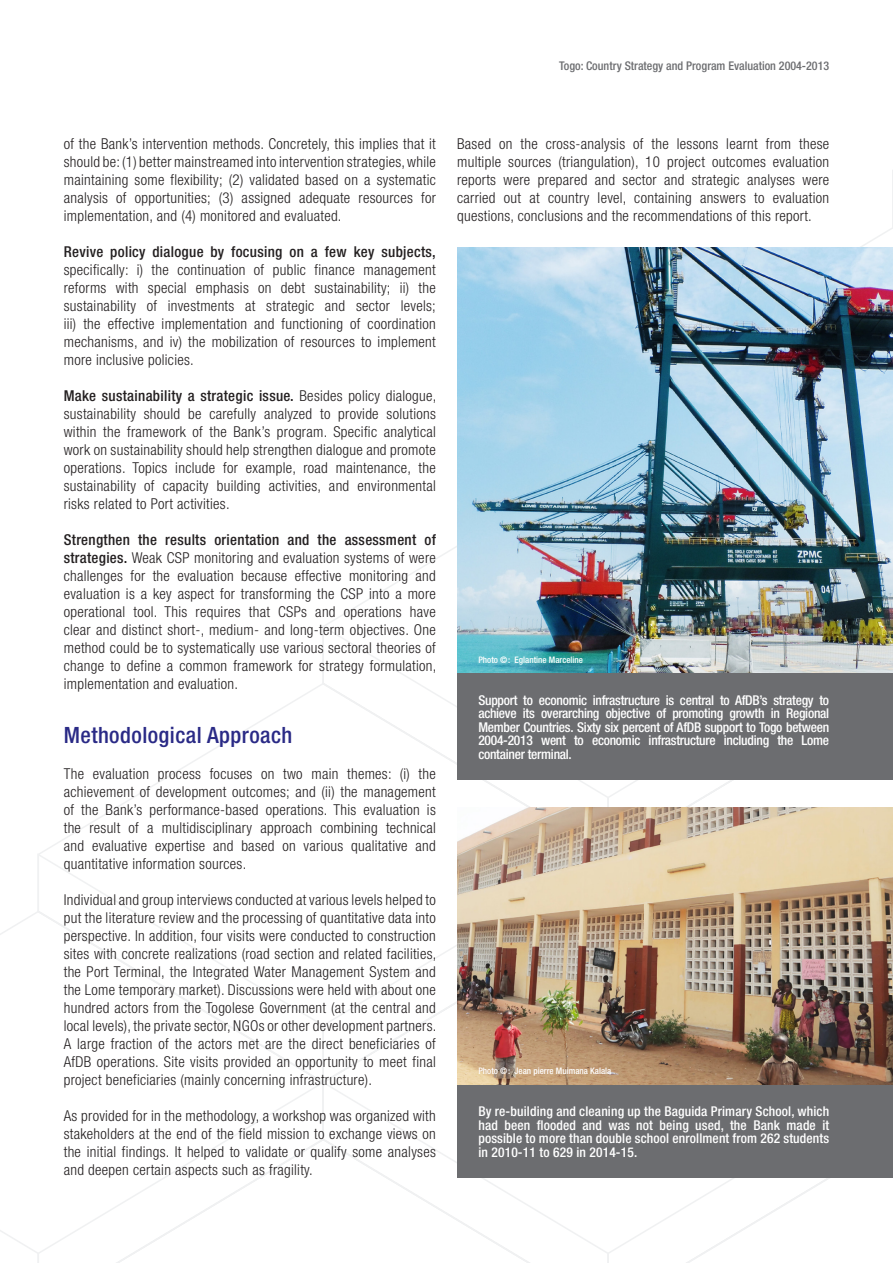
<style>
.page{position:relative;width:893px;height:1263px;background:#fff}
.page>*{position:absolute;margin:0;border:0;box-sizing:border-box;transform-origin:0 0}
.Headings_1{font:500 condensed 22.5px "Helvetica Neue LT Std";letter-spacing:.02em;color:#2a2a86}
.Plain_text{font:300 condensed 15px/18px "Helvetica Neue LT Std";letter-spacing:.02em;color:#231f20;text-align:justify}
.Figure_headings{font:500 condensed 13.5px/13.5px "Helvetica Neue LT Std";letter-spacing:-.005em;color:#fff;text-align:justify}
.Cover_-_Title_2{font:500 condensed 12px "Helvetica Neue LT Std";color:#6c6d70}
.Figure_headings-2{font:500 condensed 9px "Helvetica Neue LT Std";color:#fff}
.s1{font-weight:500}
</style>
<div class="page">
<svg style="left:42px;top:682px;width:564px;height:170px"></svg>
<svg style="left:0;top:910px;width:321px;height:170px"></svg>
<svg style="left:0;top:1230px;width:36px;height:22px"></svg>
<svg style="left:321px;top:1080px;width:95px;height:58px"></svg>
<svg style="left:36px;top:1138px;width:570px;height:125px"></svg>
<img style="left:457px;top:247px;width:436px;height:427px">
<div style="left:457px;top:674px;width:436px;height:106px;background:#6c6d70"></div>
<img style="left:457px;top:808px;width:436px;height:277px">
<div style="left:457px;top:1085px;width:436px;height:93px;background:#6c6d70"></div>
<p class="Cover_-_Title_2" style="left:559px;top:59px;width:271px">Togo: Country Strategy and Program Evaluation 2004-2013</p>
<p class="Plain_text" style="left:64px;top:134px;width:374px">of the Bank’s intervention methods. Concretely, this implies that it should be: (1) better mainstreamed into intervention strategies, while maintaining some flexibility; (2) validated based on a systematic analysis of opportunities; (3) assigned adequate resources for implementation, and (4) monitored and evaluated.</p>
<p class="Plain_text" style="left:64px;top:242px;width:374px"><span class="s1">Revive policy dialogue by focusing on a few key subjects, </span>specifically: i) the continuation of public finance management reforms with special emphasis on debt sustainability; ii) the sustainability of investments at strategic and sector levels; iii) the effective implementation and functioning of coordination mechanisms, and iv) the mobilization of resources to implement more inclusive policies.</p>
<p class="Plain_text" style="left:64px;top:386px;width:374px"><span class="s1">Make sustainability a strategic issue.</span> Besides policy dialogue, sustainability should be carefully analyzed to provide solutions within the framework of the Bank’s program. Specific analytical work on sustainability should help strengthen dialogue and promote operations. Topics include for example, road maintenance, the sustainability of capacity building activities, and environmental risks related to Port activities.</p>
<p class="Plain_text" style="left:64px;top:530px;width:374px"><span class="s1">Strengthen the results orientation and the assessment of strategies.</span> Weak CSP monitoring and evaluation systems of were challenges for the evaluation because effective monitoring and evaluation is a key aspect for transforming the CSP into a more operational tool. This requires that CSPs and operations have clear and distinct short-, medium- and long-term objectives. One method could be to systematically use various sectoral theories of change to define a common framework for strategy formulation, implementation and evaluation.</p>
<p class="Headings_1" style="left:64px;top:721px;width:230px">Methodological Approach</p>
<p class="Plain_text" style="left:64px;top:764px;width:374px">The evaluation process focuses on two main themes: (i) the achievement of development outcomes; and (ii) the management of the Bank’s performance-based operations. This evaluation is the result of a multidisciplinary approach combining technical and evaluative expertise and based on various qualitative and quantitative information sources.</p>
<p class="Plain_text" style="left:64px;top:890px;width:374px">Individual and group interviews conducted at various levels helped to put the literature review and the processing of quantitative data into perspective. In addition, four visits were conducted to construction sites with concrete realizations (road section and related facilities, the Port Terminal, the Integrated Water Management System and the Lome temporary market). Discussions were held with about one hundred actors from the Togolese Government (at the central and local levels), the private sector, NGOs or other development partners.<br>A large fraction of the actors met are the direct beneficiaries of AfDB operations. Site visits provided an opportunity to meet final project beneficiaries (mainly concerning infrastructure).</p>
<p class="Plain_text" style="left:64px;top:1106px;width:374px">As provided for in the methodology, a workshop was organized with stakeholders at the end of the field mission to exchange views on the initial findings. It helped to validate or qualify some analyses and deepen certain aspects such as fragility.</p>
<p class="Plain_text" style="left:457px;top:134px;width:374px">Based on the cross-analysis of the lessons learnt from these multiple sources (triangulation), 10 project outcomes evaluation reports were prepared and sector and strategic analyses were carried out at country level, containing answers to evaluation questions, conclusions and the recommendations of this report.</p>
<p class="Figure_headings-2" style="left:478px;top:655px;width:106px">Photo ©: Eglantine Marceline</p>
<p class="Figure_headings" style="left:478px;top:693px;width:352px">Support to economic infrastructure is central to AfDB’s strategy to achieve its overarching objective of promoting growth in Regional Member Countries. Sixty six percent of AfDB support to Togo between 2004-2013 went to economic infrastructure including the Lome container terminal.</p>
<p class="Figure_headings-2" style="left:478px;top:1066px;width:134px">Photo ©: Jean pierre Muimana Kalala</p>
<p class="Figure_headings" style="left:478px;top:1104px;width:352px">By re-building and cleaning up the Baguida Primary School, which had been flooded and was not being used, the Bank made it possible to more than double school enrollment from 262 students in 2010-11 to 629 in 2014-15.</p>
</div>
